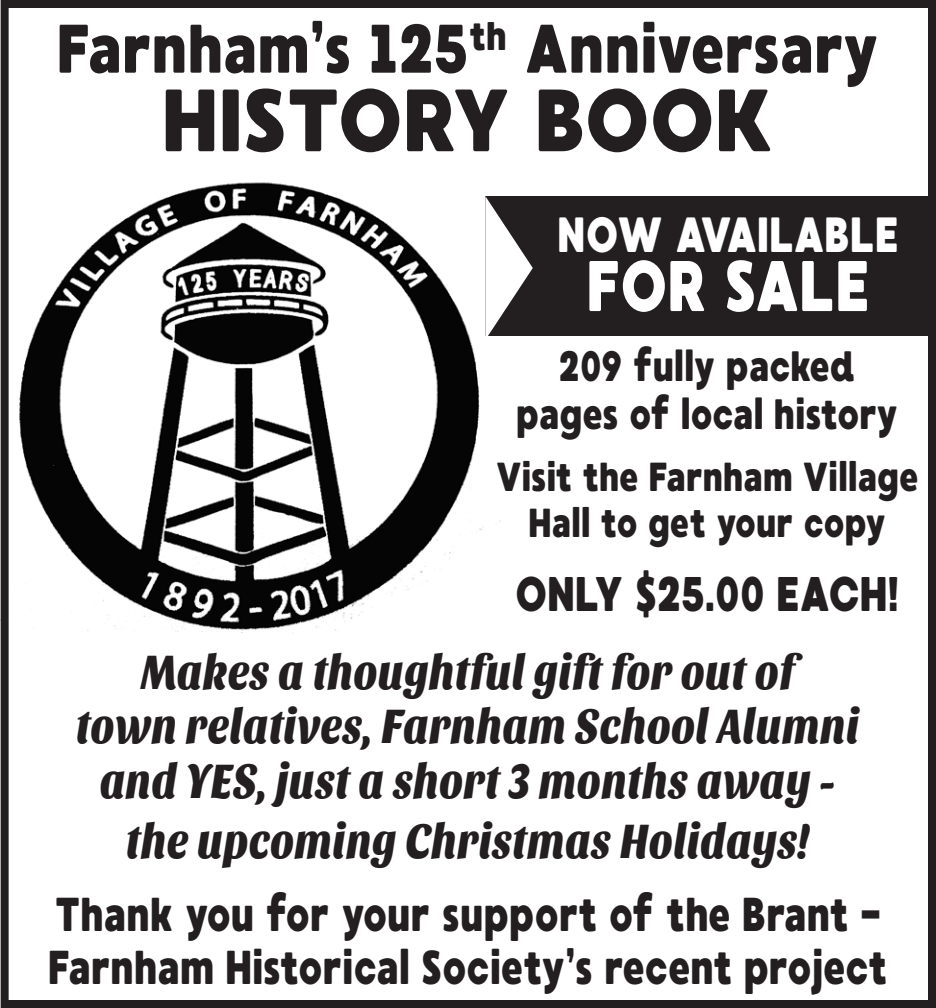
<style>
.page{position:relative;width:936px;height:1008px;background:#fff}
.page>*{position:absolute;margin:0;border:0;box-sizing:border-box;transform-origin:0 0}
.t1{font:88px "MADE Waffle Soft";letter-spacing:-.01em;color:#231f20;scale:.88 1}
.t2{font:71.6px "MADE Waffle Soft";letter-spacing:-.01em;color:#fff;scale:.78 1}
.t3{font:68.4px "MADE Waffle Soft";letter-spacing:-.01em;color:#231f20;scale:.81 1}
.t4{font:50.4px "Sansita One";color:#231f20;scale:.82 1}
.t5{font:49.2px "MADE Waffle Soft";letter-spacing:-.01em;color:#fff;scale:.78 1}
.t6{font:48.4px "MADE Waffle Soft";letter-spacing:-.005em;color:#231f20;scale:.78 1}
.t7{font:47.6px "MADE Waffle Soft";letter-spacing:-.01em;color:#231f20;scale:.77 1}
.t8{font:42.4px "MADE Waffle Soft";letter-spacing:-.01em;color:#231f20;scale:.78 1}
.t9{font:40.4px "MADE Waffle Soft";letter-spacing:-.01em;color:#231f20;scale:.78 1}
</style>
<div class="page">
<img style="left:19px;top:182px;width:481px;height:451px">
<div style="left:486px;top:196px;width:450px;height:140px;background:#231f20"></div>
<svg style="left:485px;top:196px;width:48px;height:144px"></svg>
<div style="left:1px;top:0;width:935px;height:1008px;border:8px solid #231f20"></div>
<p class="t3" style="left:57px;top:7px;width:1017px">Farnham’s 125<sup>th</sup> Anniversary</p>
<p class="t1" style="left:162px;top:67px;width:697px">HISTORY BOOK</p>
<p class="t5" style="left:558px;top:205px;width:439px">NOW AVAILABLE</p>
<p class="t2" style="left:587px;top:242px;width:364px">FOR SALE</p>
<p class="t8" style="left:559px;top:340px;width:382px">209 fully packed</p>
<p class="t8" style="left:516px;top:388px;width:492px">pages of local history</p>
<p class="t9" style="left:496px;top:452px;width:544px">Visit the Farnham Village</p>
<p class="t9" style="left:528px;top:498px;width:460px">Hall to get your copy</p>
<p class="t6" style="left:515px;top:565px;width:494px">ONLY $25.00 EACH!</p>
<p class="t4" style="left:141px;top:643px;width:800px">Makes a thoughtful gift for out of</p>
<p class="t4" style="left:76px;top:698px;width:957px">town relatives, Farnham School Alumni</p>
<p class="t4" style="left:100px;top:752px;width:899px">and YES, just a short 3 months away -</p>
<p class="t4" style="left:126px;top:813px;width:835px">the upcoming Christmas Holidays!</p>
<p class="t7" style="left:55px;top:885px;width:1075px">Thank you for your support of the Brant -</p>
<p class="t7" style="left:48px;top:938px;width:1092px">Farnham Historical Society’s recent project</p>
</div>
